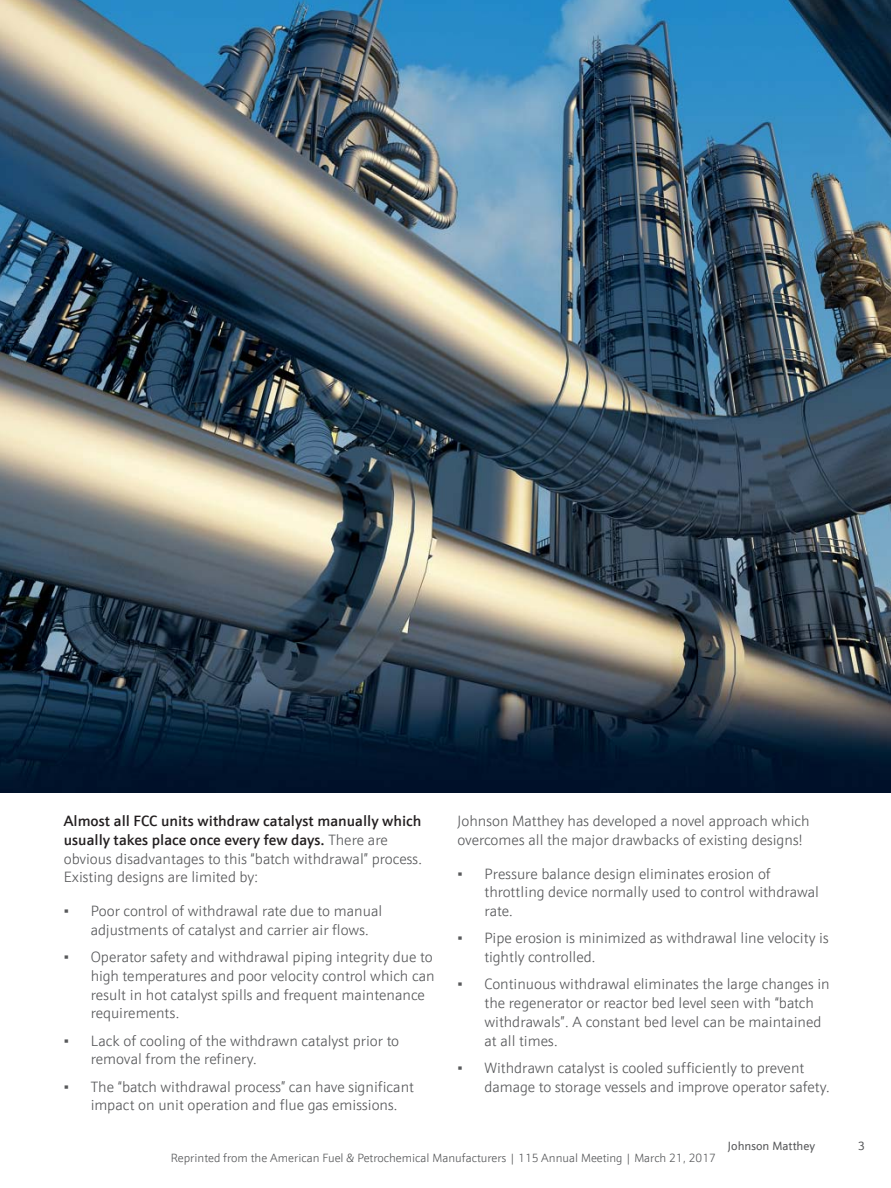
<style>
.page{position:relative;width:891px;height:1188px;background:#fff}
.page>*{position:absolute;margin:0;border:0;box-sizing:border-box;transform-origin:0 0}
.t1{font:300 15px/18.8px "JM Sans";color:#58595b}
.t2{font:300 12px "JM Sans";color:#58595b}
.t3{font:12px "JM Sans";color:#58595b}
.s1{font-weight:500;color:#231f20}
.s2{font-family:"Microsoft Sans Serif";font-weight:400}
</style>
<div class="page">
<img style="left:0;top:0;width:891px;height:793px">
<p class="t1" style="left:64px;top:813px;width:360px"><span class="s1">Almost all FCC units withdraw catalyst manually which usually takes place once every few days.</span> There are obvious disadvantages to this “batch withdrawal” process.<br>Existing designs are limited by:</p>
<p class="t1" style="left:91px;top:903px;width:293px;text-indent:-27px"><span class="s2">▪</span> Poor control of withdrawal rate due to manual adjustments of catalyst and carrier air flows.</p>
<p class="t1" style="left:91px;top:949px;width:345px;text-indent:-27px"><span class="s2">▪</span> Operator safety and withdrawal piping integrity due to high temperatures and poor velocity control which can result in hot catalyst spills and frequent maintenance requirements.</p>
<p class="t1" style="left:91px;top:1032px;width:310px;text-indent:-27px"><span class="s2">▪</span> Lack of cooling of the withdrawn catalyst prior to removal from the refinery.</p>
<p class="t1" style="left:91px;top:1078px;width:325px;text-indent:-27px"><span class="s2">▪</span> The “batch withdrawal process” can have significant impact on unit operation and flue gas emissions.</p>
<p class="t1" style="left:458px;top:813px;width:354px">Johnson Matthey has developed a novel approach which overcomes all the major drawbacks of existing designs!</p>
<p class="t1" style="left:485px;top:865px;width:336px;text-indent:-27px"><span class="s2">▪</span> Pressure balance design eliminates erosion of throttling device normally used to control withdrawal rate.</p>
<p class="t1" style="left:485px;top:930px;width:346px;text-indent:-27px"><span class="s2">▪</span> Pipe erosion is minimized as withdrawal line velocity is tightly controlled.</p>
<p class="t1" style="left:485px;top:976px;width:347px;text-indent:-27px"><span class="s2">▪</span> Continuous withdrawal eliminates the large changes in the regenerator or reactor bed level seen with “batch withdrawals”. A constant bed level can be maintained at all times.</p>
<p class="t1" style="left:485px;top:1060px;width:347px;text-indent:-27px"><span class="s2">▪</span> Withdrawn catalyst is cooled sufficiently to prevent damage to storage vessels and improve operator safety.</p>
<p class="t2" style="left:171px;top:1153px;width:546px">Reprinted from the American Fuel &amp; Petrochemical Manufacturers | 115 Annual Meeting | March 21, 2017</p>
<p class="t3" style="left:728px;top:1141px;width:89px">Johnson Matthey</p>
<p class="t3" style="left:858px;top:1141px;width:8px">3</p>
</div>
